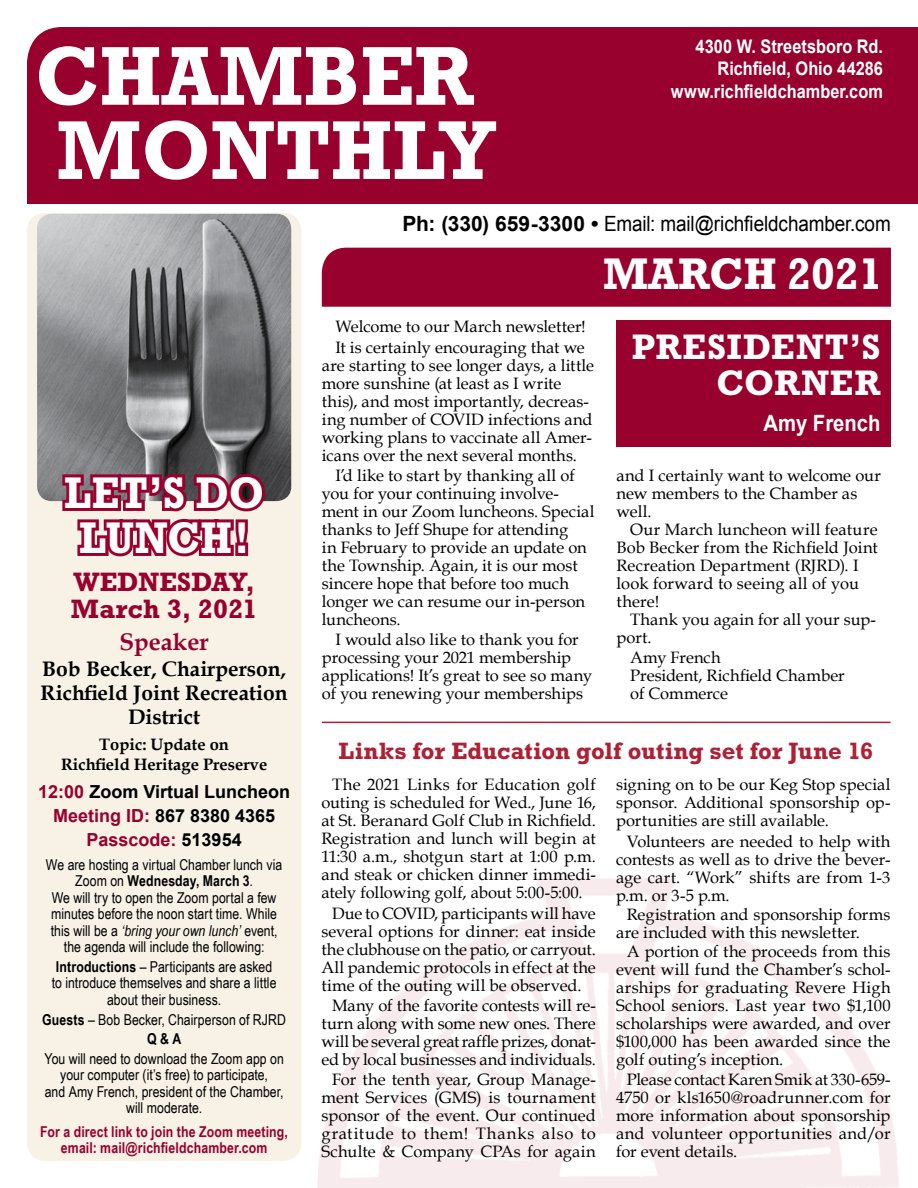
<style>
.page{position:relative;width:918px;height:1188px;background:#fff}
.page>*{position:absolute;margin:0;border:0;box-sizing:border-box;transform-origin:0 0}
.t1{font:700 84.75px/74.2px "Rockwell";color:#fff;scale:.96 1}
.t2{font:700 45px/45px "Rockwell";color:#fff;text-align:center;scale:.92 1}
.t3{font:700 45px "Rockwell";color:#fff;scale:.96 1}
.t4{font:700 36px/36px "Rockwell";letter-spacing:.035em;color:#fff;text-align:right}
.t5{font:700 27px/27px "Rockwell";color:#98002e;text-align:right}
.t6{font:700 24px "Rockwell";color:#ae2135}
.t7{font:700 24px "Book Antiqua";color:#98002e}
.t8{font:700 22.5px "Arial";color:#fff;scale:.9 1}
.t9{font:700 21px/24px "Book Antiqua";color:#000;text-align:center}
.t10{font:21px "Arial";letter-spacing:-.005em;color:#000;scale:.9 1}
.t11{font:700 18.75px/22.5px "Arial";color:#fff;text-align:right;scale:.87 1}
.t12{font:700 18px/24px "Arial";color:#000;text-align:center}
.t13{font:16.5px/18px "Book Antiqua";color:#000}
.t14{font:700 16.5px/19.5px "Book Antiqua";color:#000;text-align:center}
.t15{font:15px/16.5px "Arial Narrow";letter-spacing:.005em;color:#000;text-align:center}
.t16{font:700 15px/16.5px "Arial Narrow";letter-spacing:.01em;color:#98002e;text-align:center}
.s1{font-weight:700}
.s2{color:#98002e}
.s3{font-style:italic}
</style>
<div class="page">
<div style="left:27px;top:27px;width:891px;height:177px;background:#98002e"></div>
<div style="left:322px;top:248px;width:569px;height:59px;background:#98002e"></div>
<div style="left:617px;top:320px;width:274px;height:127px;background:#98002e"></div>
<div style="left:27px;top:213px;width:274px;height:948px;background:#f7f1e6;border-radius:18px"></div>
<img style="left:37px;top:214px;width:254px;height:287px">
<svg style="left:59px;top:470px;width:209px;height:87px"></svg>
<hr style="left:322px;top:722px;width:569px;height:1px;background:#ae2135">
<h1 class="t1" style="left:36px;top:38px;width:480px">Chamber<br>MONTHLY</h1>
<p class="t11" style="left:671px;top:35px;width:245px">4300 W. Streetsboro Rd.<br>Richfield, Ohio 44286 www.richfieldchamber.com</p>
<p class="t10" style="left:403px;top:209px;width:544px"><span class="s1">Ph: (330) 659-3300 •</span> Email: mail@richfieldchamber.com</p>
<h2 class="t2" style="left:64px;top:470px;width:219px">LET’S DO<br>LUNCH!</h2>
<h3 class="t5" style="left:74px;top:568px;width:105px">WEDNESDA</h3>
<h3 class="t5" style="left:71px;top:568px;width:188px">Y,<br>March 3, 2021</h3>
<h3 class="t7" style="left:119px;top:628px;width:91px">Speaker</h3>
<p class="t9" style="left:41px;top:657px;width:249px">Bob Becker, Chairperson,<br>Richfield Joint Recreation<br>District</p>
<p class="t14" style="left:61px;top:735px;width:208px">Topic: Update on<br>Richfield Heritage Preserve</p>
<p class="t12" style="left:38px;top:780px;width:253px"><span class="s2">12:00</span> Zoom Virtual Luncheon<br><span class="s2">Meeting ID:</span> 867 8380 4365<br><span class="s2">Passcode:</span> 513954</p>
<p class="t15" style="left:46px;top:856px;width:238px">We are hosting a virtual Chamber lunch via Zoom on <span class="s1">Wednesday, March 3</span>.<br>We will try to open the Zoom portal a few minutes before the noon start time. While this will be a <span class="s3">‘bring your own lunch’</span> event, the agenda will include the following:</p>
<p class="t15" style="left:52px;top:958px;width:226px"><span class="s1">Introductions</span> – Participants are asked to introduce themselves and share a little about their business.</p>
<p class="t15" style="left:42px;top:1009px;width:246px;line-height:19.8px"><span class="s1">Guests</span> – Bob Becker, Chairperson of RJRD<br><span class="s1">Q &amp; A</span></p>
<p class="t15" style="left:44px;top:1050px;width:241px">You will need to download the Zoom app on your computer (it’s free) to participate,<br>and Amy French, president of the Chamber, will moderate.</p>
<p class="t16" style="left:40px;top:1123px;width:249px">For a direct link to join the Zoom meeting, email: mail@richfieldchamber.com</p>
<h2 class="t3" style="left:603px;top:248px;width:38px">MAR</h2>
<h2 class="t3" style="left:710px;top:248px;width:182px">CH 2021</h2>
<p class="t13" style="left:335px;top:317px;width:252px;line-height:20.1px">Welcome to our March newsletter!<br>It is certainly encouraging that we</p>
<p class="t13" style="left:322px;top:356px;width:274px">are starting to see longer days, a little more sunshine (at least as I write this), and most importantly, decreas&shy;ing number of COVID infections and working plans to vaccinate all Amer&shy;icans over the next several months.</p>
<p class="t13" style="left:322px;top:466px;width:274px;text-indent:13px">I’d like to start by thanking all of you for your continuing involve&shy;ment in our Zoom luncheons. Special thanks to Jeff Shupe for attending<br>in February to provide an update on the Township. Again, it is our most sincere hope that before too much longer we can resume our in-person luncheons.</p>
<p class="t13" style="left:322px;top:630px;width:272px;text-indent:13px">I would also like to thank you for processing your 2021 membership applications! It’s great to see so many of you renewing your memberships</p>
<h3 class="t4" style="left:632px;top:328px;width:250px">PResident ’s<br>Corner</h3>
<h3 class="t8" style="left:763px;top:408px;width:132px">Amy French</h3>
<p class="t13" style="left:617px;top:466px;width:266px">and I certainly want to welcome our new members to the Chamber as well.</p>
<p class="t13" style="left:617px;top:520px;width:263px;text-indent:13px">Our March luncheon will feature<br>Bob Becker from the Richfield Joint<br>Recreation Department (RJRD). I look forward to seeing all of you there!</p>
<p class="t13" style="left:617px;top:610px;width:261px;text-indent:13px">Thank you again for all your sup&shy;port.</p>
<p class="t13" style="left:630px;top:648px;width:216px">Amy French<br>President, Richfield Chamber of Commerce</p>
<h3 class="t6" style="left:339px;top:737px;width:536px">Links for Education golf outing set for June 16</h3>
<p class="t13" style="left:321px;top:776px;width:276px;text-align:justify;text-indent:11px">The 2021 Links for Education golf outing is scheduled for Wed., June 16, at St. Beranard Golf Club in Richfield.<br>Registration and lunch will begin at 11:30 a.m., shotgun start at 1:00 p.m. and steak or chicken dinner immedi&shy;ately following golf, about 5:00-5:00.</p>
<p class="t13" style="left:321px;top:904px;width:276px;text-align:justify;text-indent:11px">Due to COVID, participants will have several options for dinner: eat inside the clubhouse on the patio, or carryout.<br>All pandemic protocols in effect at the time of the outing will be observed.</p>
<p class="t13" style="left:321px;top:996px;width:276px;text-align:justify;text-indent:11px">Many of the favorite contests will re&shy;turn along with some new ones. There will be several great raffle prizes, donat&shy;ed by local businesses and individuals.</p>
<p class="t13" style="left:321px;top:1070px;width:276px;text-align:justify;text-indent:11px">For the tenth year, Group Manage&shy;ment Services (GMS) is tournament sponsor of the event. Our continued gratitude to them! Thanks also to Schulte &amp; Company CPAs for again</p>
<p class="t13" style="left:616px;top:776px;width:276px;text-align:justify">signing on to be our Keg Stop special sponsor. Additional sponsorship op&shy;portunities are still available.</p>
<p class="t13" style="left:616px;top:832px;width:276px;text-align:justify;text-indent:11px">Volunteers are needed to help with contests as well as to drive the bever&shy;age cart. “Work” shifts are from 1-3 p.m. or 3-5 p.m.</p>
<p class="t13" style="left:616px;top:905px;width:276px;text-indent:11px">Registration and sponsorship forms are included with this newsletter.</p>
<p class="t13" style="left:616px;top:942px;width:276px;text-align:justify;text-indent:11px">A portion of the proceeds from this event will fund the Chamber’s schol&shy;arships for graduating Revere High School seniors. Last year two $1,100 scholarships were awarded, and over $100,000 has been awarded since the golf outing’s inception.</p>
<p class="t13" style="left:616px;top:1070px;width:276px;text-align:justify;text-indent:11px">Please contact Karen Smik at 330-659- 4750 or kls1650@roadrunner.com for more information about sponsorship and volunteer opportunities and/or for event details.</p>
</div>
